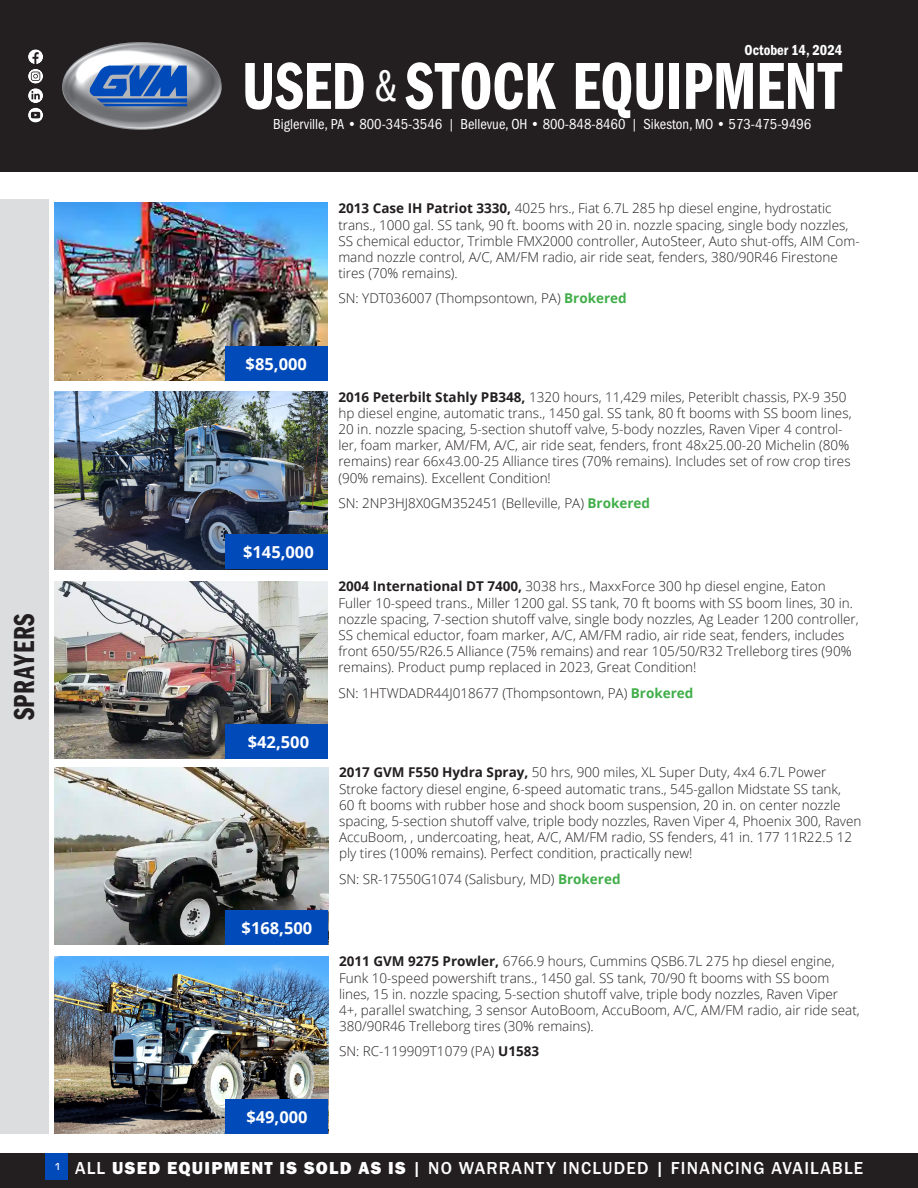
<style>
.page{position:relative;width:918px;height:1188px;background:#fff}
.page>*{position:absolute;margin:0;border:0;box-sizing:border-box;transform-origin:0 0}
.t1{font:68.85px "Franklin Gothic URW Com Dem";color:#fff}
.t2{font:30px "Franklin Gothic URW Com Dem";letter-spacing:.02em;color:#231f20}
.t3{font:500 18px "Franklin Gothic URW";letter-spacing:.07em;color:#fff}
.t4{font:18px "Franklin Gothic URW Hea";letter-spacing:.075em;color:#fff}
.t5{font:700 16.5px "Open Sans";color:#fff}
.t6{font:15px "Franklin Gothic URW Con Boo";color:#fff}
.t7{font:15px "Franklin Gothic URW Con Dem";color:#fff}
.Text{font:300 13.5px/16.2px "Open Sans";color:#231f20}
.s1{font-family:"Franklin Gothic URW Com Boo";font-size:45.9px}
.s2{font-weight:700}
.s3{font-weight:700;color:#40ae49}
.s4{font-family:"Eurostile";font-size:10.5px}
.s5{font-family:"Franklin Gothic URW Hea";font-weight:400}
.s6{font-family:"Franklin Gothic URW";font-weight:500}
</style>
<div class="page">
<div style="left:0;top:0;width:918px;height:172px;background:#231f20"></div>
<img style="left:62px;top:42px;width:160px;height:88px">
<svg style="left:88px;top:65px;width:99px;height:41px;background:#366bba"></svg>
<svg style="left:28px;top:49px;width:15px;height:74px"></svg>
<div style="left:0;top:1154px;width:918px;height:34px;background:#231f20"></div>
<div style="left:45px;top:1154px;width:22px;height:26px;background:#004aba"></div>
<div style="left:0;top:200px;width:49px;height:934px;background:#dcdddf"></div>
<img style="left:54px;top:203px;width:274px;height:178px">
<div style="left:225px;top:346px;width:103px;height:35px;background:#004aba"></div>
<img style="left:54px;top:581px;width:274px;height:178px">
<div style="left:225px;top:724px;width:103px;height:35px;background:#004aba"></div>
<img style="left:54px;top:391px;width:274px;height:178px">
<div style="left:225px;top:535px;width:103px;height:34px;background:#004aba"></div>
<img style="left:55px;top:767px;width:273px;height:178px">
<div style="left:226px;top:910px;width:102px;height:35px;background:#004aba"></div>
<img style="left:55px;top:956px;width:273px;height:178px">
<div style="left:226px;top:1099px;width:102px;height:35px;background:#004aba"></div>
<p class="t7" style="left:745px;top:40px;width:99px">October 14, 2024</p>
<h1 class="t1" style="left:242px;top:47px;width:602px">USED <span class="s1">&amp;</span> STOCK EQUIPMENT</h1>
<p class="t6" style="left:273px;top:115px;width:540px">Biglerville, PA • 800-345-3546 | Bellevue, OH • 800-848-8460 | Sikeston, MO • 573-475-9496</p>
<p class="t2" style="left:7px;top:720px;width:109px;rotate:-90deg">SPRAYERS</p>
<p class="t5" style="left:246px;top:352px;width:63px">$85,000</p>
<p class="t5" style="left:243px;top:541px;width:72px">$145,000</p>
<p class="t5" style="left:248px;top:730px;width:63px">$42,500</p>
<p class="t5" style="left:242px;top:916px;width:72px">$168,500</p>
<p class="Text" style="left:338px;top:200px;width:523px"><span class="s2">2013 Case IH Patriot 3330,</span> 4025 hrs., Fiat 6.7L 285 hp diesel engine, hydrostatic trans., 1000 gal. SS tank, 90 ft. booms with 20 in. nozzle spacing, single body nozzles, SS chemical eductor, Trimble FMX2000 controller, AutoSteer, Auto shut-offs, AIM Com&shy;mand nozzle control, A/C, AM/FM radio, air ride seat, fenders, 380/90R46 Firestone tires (70% remains).</p>
<p class="Text" style="left:338px;top:290px;width:290px">SN: YDT036007 (Thompsontown, PA) <span class="s3">Brokered</span></p>
<p class="Text" style="left:338px;top:388px;width:515px"><span class="s2">2016 Peterbilt Stahly PB348,</span> 1320 hours, 11,429 miles, Peteriblt chassis, PX-9 350 hp diesel engine, automatic trans., 1450 gal. SS tank, 80 ft booms with SS boom lines, 20 in. nozzle spacing, 5-section shutoff valve, 5-body nozzles, Raven Viper 4 control&shy;ler, foam marker, AM/FM, A/C, air ride seat, fenders, front 48x25.00-20 Michelin (80% remains) rear 66x43.00-25 Alliance tires (70% remains). Includes set of row crop tires (90% remains). Excellent Condition!</p>
<p class="Text" style="left:338px;top:494px;width:313px">SN: 2NP3HJ8X0GM352451 (Belleville, PA) <span class="s3">Brokered</span></p>
<p class="Text" style="left:338px;top:578px;width:522px"><span class="s2">2004 International DT 7400,</span> 3038 hrs., MaxxForce 300 hp diesel engine, Eaton Fuller 10-speed trans., Miller 1200 gal. SS tank, 70 ft booms with SS boom lines, 30 in. nozzle spacing, 7-section shutoff valve, single body nozzles, Ag Leader 1200 controller, SS chemical eductor, foam marker, A/C, AM/FM radio, air ride seat, fenders, includes front 650/55/R26.5 Alliance (75% remains) and rear 105/50/R32 Trelleborg tires (90% remains). Product pump replaced in 2023, Great Condition!</p>
<p class="Text" style="left:338px;top:684px;width:357px">SN: 1HTWDADR44J018677 (Thompsontown, PA) <span class="s3">Brokered</span></p>
<p class="Text" style="left:339px;top:764px;width:524px"><span class="s2">2017 GVM F550 Hydra Spray,</span> 50 hrs, 900 miles, XL Super Duty, 4x4 6.7L Power Stroke factory diesel engine, 6-speed automatic trans., 545-gallon Midstate SS tank,<br>60 ft booms with rubber hose and shock boom suspension, 20 in. on center nozzle spacing, 5-section shutoff valve, triple body nozzles, Raven Viper 4, Phoenix 300, Raven AccuBoom, , undercoating, heat, A/C, AM/FM radio, SS fenders, 41 in. 177 11R22.5 12 ply tires (100% remains). Perfect condition, practically new!</p>
<p class="Text" style="left:339px;top:870px;width:283px">SN: SR-17550G1074 (Salisbury, MD) <span class="s3">Brokered</span></p>
<p class="Text" style="left:339px;top:953px;width:522px"><span class="s2">2011 GVM 9275 Prowler,</span> 6766.9 hours, Cummins QSB6.7L 275 hp diesel engine, Funk 10-speed powershift trans., 1450 gal. SS tank, 70/90 ft booms with SS boom lines, 15 in. nozzle spacing, 5-section shutoff valve, triple body nozzles, Raven Viper 4+, parallel swatching, 3 sensor AutoBoom, AccuBoom, A/C, AM/FM radio, air ride seat, 380/90R46 Trelleborg tires (30% remains).</p>
<p class="Text" style="left:339px;top:1043px;width:202px">SN: RC-119909T1079 (PA) <span class="s2">U1583</span></p>
<p class="t5" style="left:246px;top:1105px;width:63px">$49,000</p>
<h3 class="t3" style="left:54px;top:1153px;width:810px"><span class="s4">1</span> ALL <span class="s5">USED EQUIPMENT IS SOLD AS IS</span> | NO WARRANTY INCLUDED | FINANCING AVAILABLE</h3>
<h3 class="t4" style="left:75px;top:1152px;width:332px"><span class="s6">ALL</span> USED EQUIPMENT IS SOLD AS IS</h3>
<h3 class="t3" style="left:413px;top:1157px;width:452px">| NO WARRANTY INCLUDED | FINANCING AVAILABLE</h3>
</div>
